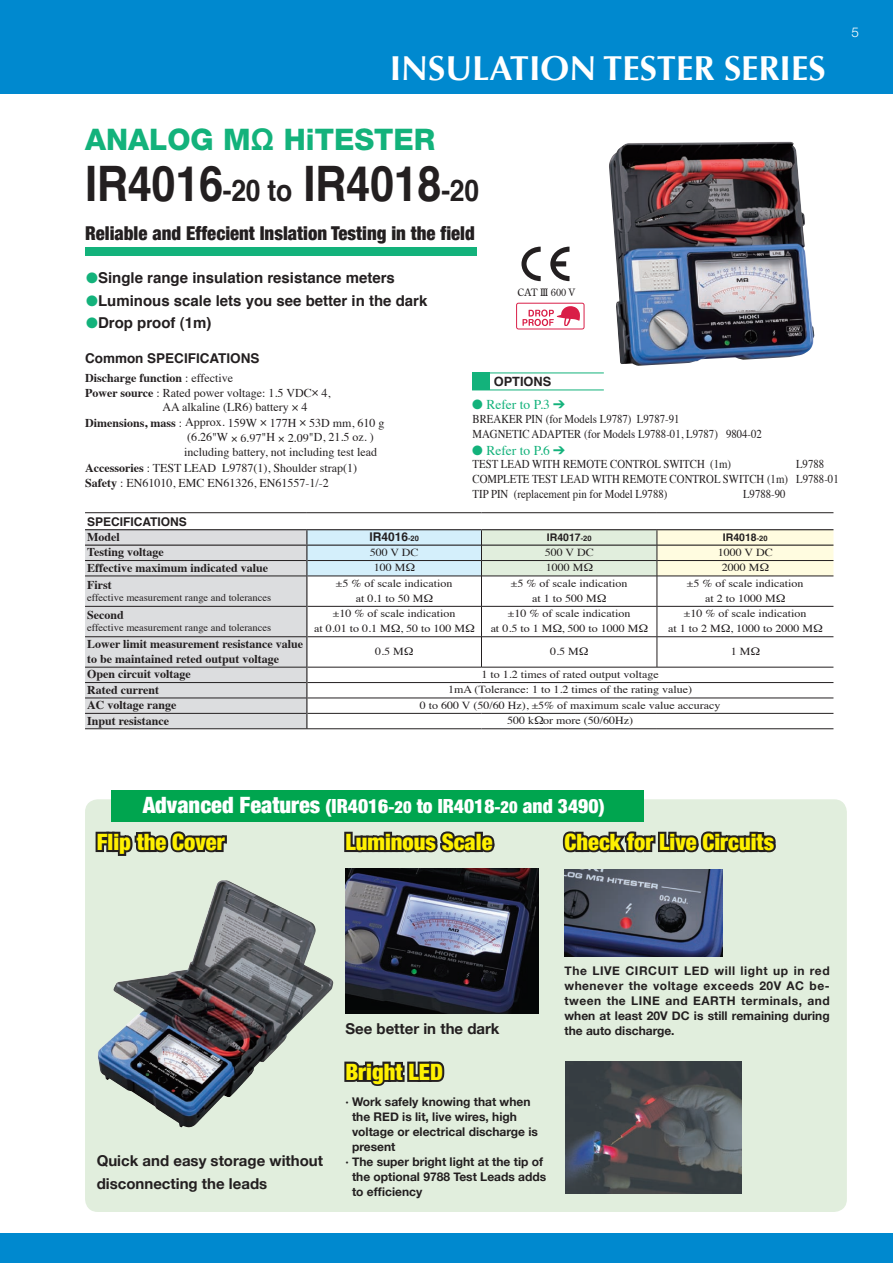
<style>
.page{position:relative;width:893px;height:1263px;background:#fff}
.page>*{position:absolute;margin:0;border:0;box-sizing:border-box;transform-origin:0 0}
.t1{font:700 48.9px "Helvetica";letter-spacing:-.01em;color:#231f20;scale:.89 1}
.t2{font:700 34.5px "Optima";color:#fff}
.t3{font:800 29.7px "Helvetica Neue";color:#13b27b}
.t4{font:900 condensed 22.5px "Helvetica Neue";color:#fff101}
.t5{font:900 condensed 19.5px "Helvetica Neue";color:#fff}
.t6{font:900 condensed 19.2px "Helvetica Neue";color:#231f20}
.t7{font:700 15px/22.5px "Helvetica";color:#231f20}
.t8{font:700 15px/22.5px "Helvetica Neue";color:#231f20}
.t9{font:13.5px "Times";color:#13b27b}
.t10{font:700 13.5px "Helvetica";color:#231f20}
.t11{font:300 13.5px "Helvetica Neue";color:#fff}
.t12{font:700 12.75px "Helvetica";color:#231f20}
.t13{font:700 12px/15px "Helvetica Neue";color:#231f20;text-align:justify}
.t14{font:12px "Times";color:#231f20}
.t15{font:12px/15px "Times";color:#231f20;scale:.9 1}
.t16{font:700 12px/15px "Times";color:#231f20}
.t17{font:700 12px "Helvetica";color:#231f20}
.t18{font:10.8px/15px "Times";color:#231f20;text-align:center;scale:1.11 1}
.t19{font:10.5px "Times";color:#231f20}
.t20{font:700 10.5px "Helvetica";color:#231f20}
.t21{font:10.05px "Century Old Style";color:#231f20}
.s1{font-family:"Arial";font-weight:700}
.s2{font-size:29.7px}
.s3{font-weight:400}
.s4{font-weight:700}
.s5{font-size:7.5px}
.s6{font-size:22.5px}
.s7{font-size:16.5px}
</style>
<div class="page">
<div style="left:0;top:0;width:893px;height:94px;background:#0089cf"></div>
<div style="left:0;top:1233px;width:893px;height:30px;background:#0089cf"></div>
<div style="left:255px;top:247px;width:221px;height:8px;background:#13b27b"></div>
<div style="left:85px;top:247px;width:170px;height:8px;background:#13b27b"></div>
<hr style="left:85px;top:512px;width:222px;height:1px;background:#231f20">
<hr style="left:307px;top:512px;width:174px;height:1px;background:#231f20">
<hr style="left:481px;top:512px;width:176px;height:1px;background:#231f20">
<hr style="left:657px;top:512px;width:176px;height:1px;background:#231f20">
<hr style="left:85px;top:529px;width:222px;height:1px;background:#231f20">
<hr style="left:307px;top:529px;width:174px;height:1px;background:#231f20">
<hr style="left:481px;top:529px;width:176px;height:1px;background:#231f20">
<hr style="left:657px;top:529px;width:176px;height:1px;background:#231f20">
<svg style="left:85px;top:530px;width:748px;height:199px"></svg>
<hr style="left:657px;top:576px;width:1px;height:30px;background:#231f20">
<hr style="left:657px;top:606px;width:1px;height:31px;background:#231f20">
<hr style="left:657px;top:637px;width:1px;height:30px;background:#231f20">
<svg style="left:521px;top:247px;width:20px;height:34px"></svg>
<svg style="left:550px;top:247px;width:19px;height:34px"></svg>
<svg style="left:516px;top:303px;width:69px;height:26px"></svg>
<hr style="left:472px;top:373px;width:132px;height:1px;background:#13b27b">
<hr style="left:472px;top:390px;width:132px;height:1px;background:#13b27b">
<div style="left:472px;top:373px;width:17px;height:17px;background:#13b27b"></div>
<div style="left:85px;top:799px;width:762px;height:413px;background:#e1eedd;border-radius:13px"></div>
<svg style="left:344px;top:831px;width:151px;height:22px"></svg>
<img style="left:345px;top:868px;width:193px;height:145px">
<img style="left:565px;top:1061px;width:177px;height:132px">
<svg style="left:95px;top:831px;width:132px;height:25px"></svg>
<svg style="left:344px;top:1061px;width:101px;height:25px"></svg>
<img style="left:564px;top:913px;width:158px;height:43px">
<svg style="left:562px;top:831px;width:214px;height:82px"></svg>
<div style="left:111px;top:790px;width:533px;height:32px;background:#00a54f"></div>
<img style="left:609px;top:142px;width:205px;height:224px">
<img style="left:98px;top:880px;width:235px;height:247px">
<h2 class="t2" style="left:390px;top:48px;width:437px">INSULATION TESTER SERIES</h2>
<p class="t11" style="left:851px;top:24px;width:9px">5</p>
<h3 class="t3" style="left:85px;top:122px;width:352px">ANALOG M<span class="s1">Ω</span> HiTESTER</h3>
<h1 class="t1" style="left:85px;top:145px;width:444px">IR4016<span class="s2">-20 to</span> IR4018<span class="s2">-20</span></h1>
<h3 class="t6" style="left:85px;top:221px;width:391px">Reliable and Effecient Inslation Testing in the field</h3>
<h3 class="t7" style="left:98px;top:267px;width:331px">Single range insulation resistance meters<br>Luminous scale lets you see better in the dark<br>Drop proof (1m)</h3>
<p class="t10" style="left:85px;top:347px;width:176px">Common SPECIFICATIONS</p>
<p class="t21" style="left:518px;top:285px;width:59px">CAT III 600 V</p>
<p class="t16" style="left:85px;top:369px;width:150px">Discharge function <span class="s3">: effective</span></p>
<p class="t14" style="left:85px;top:381px;width:247px"><span class="s4">Power source</span> : Rated power voltage: 1.5 VDC× 4,</p>
<p class="t14" style="left:162px;top:396px;width:147px">AA alkaline (LR6) battery × 4</p>
<p class="t14" style="left:85px;top:411px;width:301px"><span class="s4">Dimensions, mass</span> : Approx. 159W × 177H × 53D mm, 610 g</p>
<p class="t14" style="left:187px;top:426px;width:43px">(6.26"W</p>
<p class="t14" style="left:262px;top:426px;width:15px">"H</p>
<p class="t14" style="left:309px;top:426px;width:66px">"D, 21.5 oz. )</p>
<p class="t14" style="left:184px;top:441px;width:195px">including battery, not including test lead</p>
<p class="t14" style="left:85px;top:456px;width:274px"><span class="s4">Accessories</span> : TEST LEAD L9787(1), Shoulder strap(1)</p>
<p class="t14" style="left:85px;top:471px;width:245px"><span class="s4">Safety</span> : EN61010, EMC EN61326, EN61557-1/-2</p>
<p class="t12" style="left:494px;top:372px;width:59px">OPTIONS</p>
<p class="t15" style="left:472px;top:411px;width:323px">BREAKER PIN (for Models L9787) L9787-91<br>MAGNETIC ADAPTER (for Models L9788-01, L9787) 9804-02</p>
<p class="t15" style="left:472px;top:456px;width:289px">TEST LEAD WITH REMOTE CONTROL SWITCH (1m)</p>
<p class="t9" style="left:472px;top:392px;width:95px">● Refer to P.3 ➔</p>
<p class="t9" style="left:472px;top:438px;width:95px">● Refer to P.6 ➔</p>
<p class="t15" style="left:472px;top:456px;width:408px;text-indent:323px">L9788<br>COMPLETE TEST LEAD WITH REMOTE CONTROL SWITCH (1m) L9788-01<br>TIP PIN (replacement pin for Model L9788)</p>
<p class="t15" style="left:743px;top:486px;width:49px">L9788-90</p>
<p class="t17" style="left:87px;top:512px;width:101px">SPECIFICATIONS</p>
<p class="t16" style="left:87px;top:528px;width:34px">Model</p>
<p class="t17" style="left:369px;top:527px;width:51px">IR4016<span class="s5">-20</span></p>
<p class="t20" style="left:547px;top:529px;width:46px">IR4017<span class="s5">-20</span></p>
<p class="t20" style="left:723px;top:529px;width:46px">IR4018<span class="s5">-20</span></p>
<p class="t16" style="left:87px;top:544px;width:78px">Testing voltage</p>
<p class="t18" style="left:370px;top:544px;width:46px">500 V DC</p>
<p class="t18" style="left:545px;top:544px;width:46px">500 V DC</p>
<p class="t18" style="left:718px;top:544px;width:51px">1000 V DC</p>
<p class="t16" style="left:87px;top:559px;width:182px">Effective maximum indicated value</p>
<p class="t18" style="left:374px;top:559px;width:38px">100 MΩ</p>
<p class="t18" style="left:546px;top:559px;width:44px">1000 MΩ</p>
<p class="t18" style="left:722px;top:559px;width:44px">2000 MΩ</p>
<p class="t16" style="left:87px;top:576px;width:26px">First</p>
<p class="t19" style="left:87px;top:588px;width:186px">effective measurement range and tolerances</p>
<p class="t18" style="left:336px;top:575px;width:107px">±5 % of scale indication at 0.1 to 50 MΩ</p>
<p class="t18" style="left:511px;top:575px;width:107px">±5 % of scale indication at 1 to 500 MΩ</p>
<p class="t18" style="left:687px;top:575px;width:107px">±5 % of scale indication at 2 to 1000 MΩ</p>
<p class="t16" style="left:87px;top:606px;width:38px">Second</p>
<p class="t19" style="left:87px;top:618px;width:186px">effective measurement range and tolerances</p>
<p class="t18" style="left:314px;top:605px;width:146px">±10 % of scale indication<br>at 0.01 to 0.1 MΩ, 50 to 100 MΩ</p>
<p class="t18" style="left:491px;top:605px;width:143px">±10 % of scale indication<br>at 0.5 to 1 MΩ, 500 to 1000 MΩ</p>
<p class="t18" style="left:668px;top:605px;width:140px">±10 % of scale indication<br>at 1 to 2 MΩ, 1000 to 2000 MΩ</p>
<p class="t16" style="left:87px;top:635px;width:217px">Lower limit measurement resistance value to be maintained reted output voltage</p>
<p class="t18" style="left:375px;top:643px;width:36px">0.5 MΩ</p>
<p class="t18" style="left:550px;top:643px;width:36px">0.5 MΩ</p>
<p class="t18" style="left:731px;top:643px;width:28px">1 MΩ</p>
<p class="t16" style="left:87px;top:666px;width:105px">Open circuit voltage</p>
<p class="t18" style="left:482px;top:666px;width:161px">1 to 1.2 times of rated output voltage</p>
<p class="t16" style="left:87px;top:681px;width:74px">Rated current</p>
<p class="t18" style="left:448px;top:681px;width:221px">1mA (Tolerance: 1 to 1.2 times of the rating value)</p>
<p class="t16" style="left:87px;top:696px;width:91px">AC voltage range</p>
<p class="t18" style="left:420px;top:697px;width:272px">0 to 600 V (50/60 Hz), ±5% of maximum scale value accuracy</p>
<p class="t16" style="left:87px;top:712px;width:84px">Input resistance</p>
<p class="t18" style="left:507px;top:712px;width:115px">500 kΩor more (50/60Hz)</p>
<h3 class="t5" style="left:143px;top:793px;width:463px"><span class="s6">Advanced Features</span> (IR4016<span class="s7">-20</span> to IR4018<span class="s7">-20</span> and 3490)</h3>
<h3 class="t4" style="left:97px;top:828px;width:129px">Flip the Cover</h3>
<h3 class="t4" style="left:345px;top:828px;width:149px">Luminous Scale</h3>
<h3 class="t4" style="left:564px;top:828px;width:211px">Check for Live Circuits</h3>
<h3 class="t8" style="left:97px;top:1149px;width:228px">Quick and easy storage without disconnecting the leads</h3>
<h3 class="t8" style="left:345px;top:1017px;width:156px">See better in the dark</h3>
<h3 class="t4" style="left:345px;top:1058px;width:99px">Bright LED</h3>
<p class="t13" style="left:345px;top:1093px;width:187px">· Work safely knowing that when</p>
<p class="t13" style="left:352px;top:1108px;width:166px">the RED is lit, live wires, high</p>
<p class="t13" style="left:352px;top:1123px;width:187px">voltage or electrical discharge is</p>
<p class="t13" style="left:352px;top:1138px;width:45px">present</p>
<p class="t13" style="left:345px;top:1153px;width:199px">· The super bright light at the tip of</p>
<p class="t13" style="left:352px;top:1168px;width:196px">the optional 9788 Test Leads adds</p>
<p class="t13" style="left:352px;top:1183px;width:72px">to efficiency</p>
<p class="t13" style="left:564px;top:963px;width:267px">The LIVE CIRCUIT LED will light up in red whenever the voltage exceeds 20V AC be&shy;tween the LINE and EARTH terminals, and when at least 20V DC is still remaining during the auto discharge.</p>
</div>
